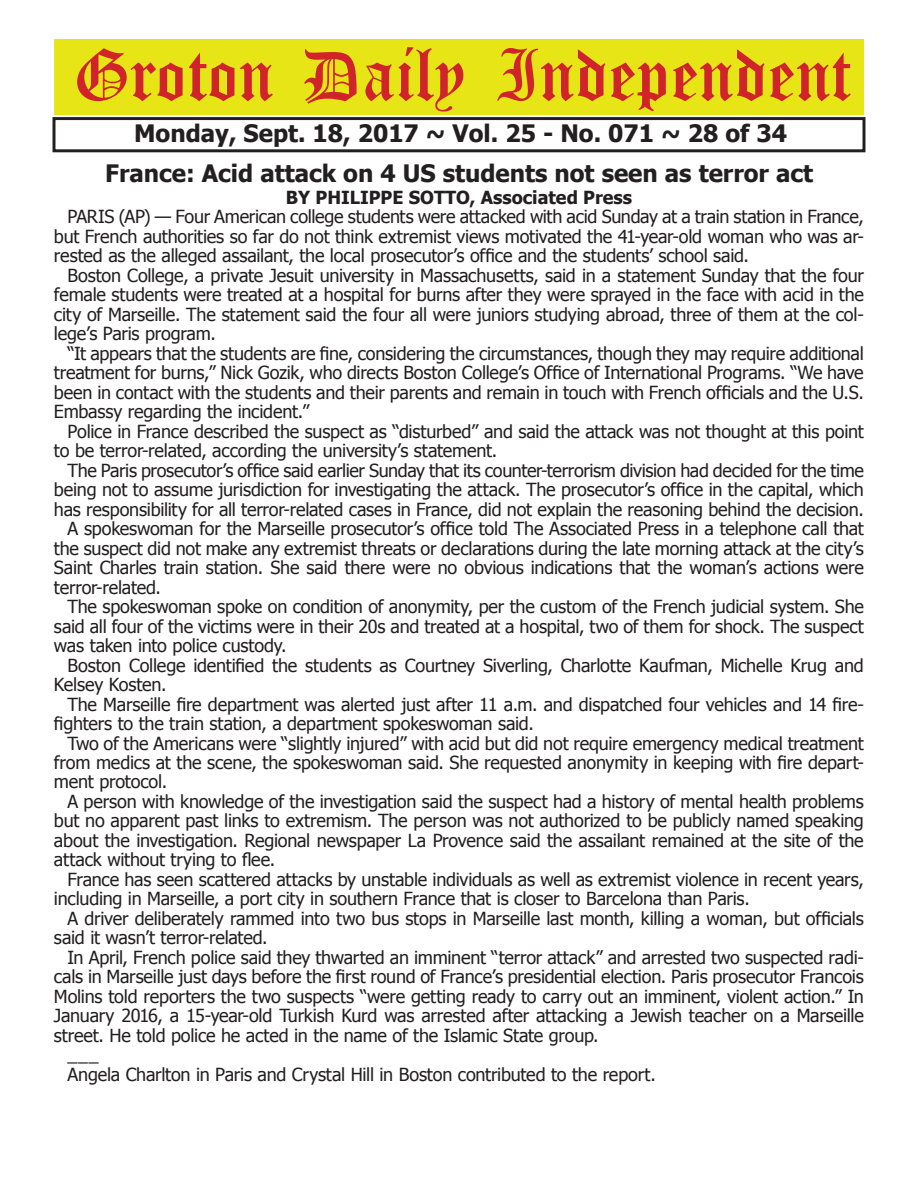
<style>
.page{position:relative;width:918px;height:1188px;background:#fff}
.page>*{position:absolute;margin:0;border:0;box-sizing:border-box;transform-origin:0 0}
.t1{font:54px "Old English Five";color:#d1232a}
.t2{font:700 24px "Tahoma";color:#231f20}
.t3{font:18px/19.5px "Tahoma";letter-spacing:-.01em;color:#231f20;text-align:justify}
.t4{font:700 18px "Tahoma";color:#231f20}
</style>
<div class="page">
<div style="left:52px;top:117px;width:814px;height:35px;border:3px solid #231f20"></div>
<div style="left:54px;top:40px;width:810px;height:75px;background:#e7e515"></div>
<h1 class="t1" style="left:73px;top:50px;width:779px">Groton Daily Independent</h1>
<h2 class="t2" style="left:134px;top:116px;width:654px">Monday, Sept. 18, 2017 ~ Vol. 25 - No. 071 ~ 28 of 34</h2>
<h2 class="t2" style="left:105px;top:157px;width:709px">France: Acid attack on 4 US students not seen as terror act</h2>
<p class="t4" style="left:286px;top:184px;width:348px">BY PHILIPPE SOTTO, Associated Press</p>
<p class="t3" style="left:54px;top:206px;width:812px;text-indent:14px">PARIS (AP) — Four American college students were attacked with acid Sunday at a train station in France, but French authorities so far do not think extremist views motivated the 41-year-old woman who was ar&shy;rested as the alleged assailant, the local prosecutor’s office and the students’ school said.</p>
<p class="t3" style="left:54px;top:265px;width:812px;text-indent:14px">Boston College, a private Jesuit university in Massachusetts, said in a statement Sunday that the four female students were treated at a hospital for burns after they were sprayed in the face with acid in the city of Marseille. The statement said the four all were juniors studying abroad, three of them at the col&shy;lege’s Paris program.</p>
<p class="t3" style="left:54px;top:343px;width:811px;text-indent:14px">“It appears that the students are fine, considering the circumstances, though they may require additional treatment for burns,” Nick Gozik, who directs Boston College’s Office of International Programs. “We have been in contact with the students and their parents and remain in touch with French officials and the U.S.<br>Embassy regarding the incident.”</p>
<p class="t3" style="left:54px;top:420px;width:811px;text-indent:14px">Police in France described the suspect as “disturbed” and said the attack was not thought at this point to be terror-related, according the university’s statement.</p>
<p class="t3" style="left:67px;top:459px;width:798px">The Paris prosecutor’s office said earlier Sunday that its counter-terrorism division had decided for the time</p>
<p class="t3" style="left:54px;top:479px;width:811px">being not to assume jurisdiction for investigating the attack. The prosecutor’s office in the capital, which</p>
<p class="t3" style="left:54px;top:498px;width:811px">has responsibility for all terror-related cases in France, did not explain the reasoning behind the decision.</p>
<p class="t3" style="left:67px;top:518px;width:798px">A spokeswoman for the Marseille prosecutor’s office told The Associated Press in a telephone call that</p>
<p class="t3" style="left:54px;top:537px;width:811px">the suspect did not make any extremist threats or declarations during the late morning attack at the city’s</p>
<p class="t3" style="left:54px;top:557px;width:811px">Saint Charles train station. She said there were no obvious indications that the woman’s actions were</p>
<p class="t3" style="left:54px;top:576px;width:109px">terror-related.</p>
<p class="t3" style="left:67px;top:596px;width:798px">The spokeswoman spoke on condition of anonymity, per the custom of the French judicial system. She</p>
<p class="t3" style="left:54px;top:615px;width:811px">said all four of the victims were in their 20s and treated at a hospital, two of them for shock. The suspect</p>
<p class="t3" style="left:54px;top:635px;width:234px">was taken into police custody.</p>
<p class="t3" style="left:67px;top:654px;width:798px">Boston College identified the students as Courtney Siverling, Charlotte Kaufman, Michelle Krug and</p>
<p class="t3" style="left:54px;top:674px;width:114px">Kelsey Kosten.</p>
<p class="t3" style="left:67px;top:693px;width:798px">The Marseille fire department was alerted just after 11 a.m. and dispatched four vehicles and 14 fire-</p>
<p class="t3" style="left:54px;top:713px;width:481px">fighters to the train station, a department spokeswoman said.</p>
<p class="t3" style="left:67px;top:732px;width:798px">Two of the Americans were “slightly injured” with acid but did not require emergency medical treatment</p>
<p class="t3" style="left:54px;top:752px;width:812px">from medics at the scene, the spokeswoman said. She requested anonymity in keeping with fire depart-</p>
<p class="t3" style="left:54px;top:771px;width:115px">ment protocol.</p>
<p class="t3" style="left:67px;top:791px;width:798px">A person with knowledge of the investigation said the suspect had a history of mental health problems</p>
<p class="t3" style="left:54px;top:810px;width:811px">but no apparent past links to extremism. The person was not authorized to be publicly named speaking</p>
<p class="t3" style="left:54px;top:830px;width:811px">about the investigation. Regional newspaper La Provence said the assailant remained at the site of the</p>
<p class="t3" style="left:54px;top:849px;width:223px">attack without trying to flee.</p>
<p class="t3" style="left:67px;top:869px;width:798px">France has seen scattered attacks by unstable individuals as well as extremist violence in recent years,</p>
<p class="t3" style="left:54px;top:888px;width:697px">including in Marseille, a port city in southern France that is closer to Barcelona than Paris.</p>
<p class="t3" style="left:67px;top:908px;width:798px">A driver deliberately rammed into two bus stops in Marseille last month, killing a woman, but officials</p>
<p class="t3" style="left:54px;top:927px;width:215px">said it wasn’t terror-related.</p>
<p class="t3" style="left:67px;top:947px;width:798px">In April, French police said they thwarted an imminent “terror attack” and arrested two suspected radi-</p>
<p class="t3" style="left:54px;top:966px;width:811px">cals in Marseille just days before the first round of France’s presidential election. Paris prosecutor Francois</p>
<p class="t3" style="left:54px;top:986px;width:811px">Molins told reporters the two suspects “were getting ready to carry out an imminent, violent action.” In</p>
<p class="t3" style="left:54px;top:1005px;width:811px">January 2016, a 15-year-old Turkish Kurd was arrested after attacking a Jewish teacher on a Marseille</p>
<p class="t3" style="left:54px;top:1025px;width:546px">street. He told police he acted in the name of the Islamic State group.</p>
<p class="t3" style="left:67px;top:1044px;width:33px">___</p>
<p class="t3" style="left:67px;top:1064px;width:590px">Angela Charlton in Paris and Crystal Hill in Boston contributed to the report.</p>
</div>
